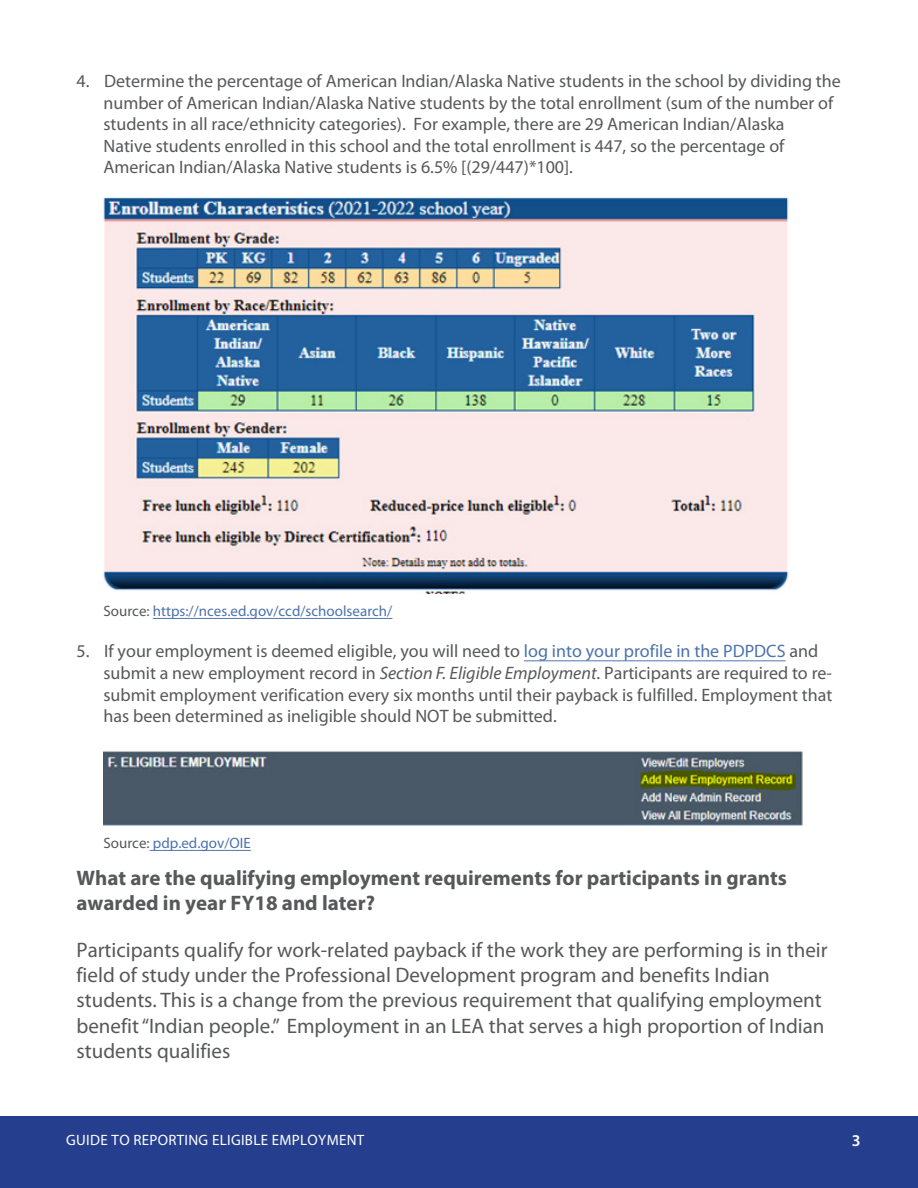
<style>
.page{position:relative;width:918px;height:1188px;background:#fff}
.page>*{position:absolute;margin:0;border:0;box-sizing:border-box;transform-origin:0 0}
.t1{font:21px/25.2px "Myriad Pro";color:#57585a}
.t2{font:700 21px/25.2px "Myriad Pro";color:#57585a}
.t3{font:18px/21.5px "Myriad Pro";color:#57585a}
.t4{font:600 16.5px "Myriad Pro";color:#fff}
.t5{font:15px "Myriad Pro";color:#4d72ac}
.t6{font:15px "Myriad Pro";letter-spacing:.02em;color:#fff}
.s1{color:#57585a}
.s2{color:#4d72ac}
.s3{font-style:italic}
</style>
<div class="page">
<img style="left:104px;top:197px;width:685px;height:397px">
<hr style="left:153px;top:618px;width:239px;height:1px;background:#4d72ac">
<hr style="left:524px;top:660px;width:262px;height:1px;background:#4d72ac">
<img style="left:104px;top:751px;width:699px;height:75px">
<hr style="left:150px;top:850px;width:101px;height:1px;background:#4d72ac">
<div style="left:0;top:1117px;width:918px;height:71px;background:#253f8e"></div>
<p class="t3" style="left:103px;top:70px;width:739px;text-indent:-27px">4. Determine the percentage of American Indian/Alaska Native students in the school by dividing the number of American Indian/Alaska Native students by the total enrollment (sum of the number of students in all race/ethnicity categories). For example, there are 29 American Indian/Alaska<br>Native students enrolled in this school and the total enrollment is 447, so the percentage of American Indian/Alaska Native students is 6.5% [(29/447)*100].</p>
<p class="t5" style="left:104px;top:601px;width:290px"><span class="s1">Source:</span> https://nces.ed.gov/ccd/schoolsearch/</p>
<p class="t3" style="left:104px;top:640px;width:730px;text-indent:-27px">5. If your employment is deemed eligible, you will need to <span class="s2">log into your profile in the PDPDCS</span> and submit a new employment record in <span class="s3">Section F. Eligible Employment</span>. Participants are required to re&shy;submit employment verification every six months until their payback is fulfilled. Employment that has been determined as ineligible should NOT be submitted.</p>
<p class="t5" style="left:104px;top:833px;width:149px"><span class="s1">Source:</span> pdp.ed.gov/OIE</p>
<p class="t2" style="left:76px;top:865px;width:712px">What are the qualifying employment requirements for participants in grants awarded in year FY18 and later?</p>
<p class="t1" style="left:76px;top:937px;width:753px">Participants qualify for work-related payback if the work they are performing is in their field of study under the Professional Development program and benefits Indian students. This is a change from the previous requirement that qualifying employment benefit “Indian people.” Employment in an LEA that serves a high proportion of Indian students qualifies</p>
<p class="t6" style="left:66px;top:1131px;width:300px">GUIDE TO REPORTING ELIGIBLE EMPLOYMENT</p>
<p class="t4" style="left:852px;top:1130px;width:10px">3</p>
</div>
